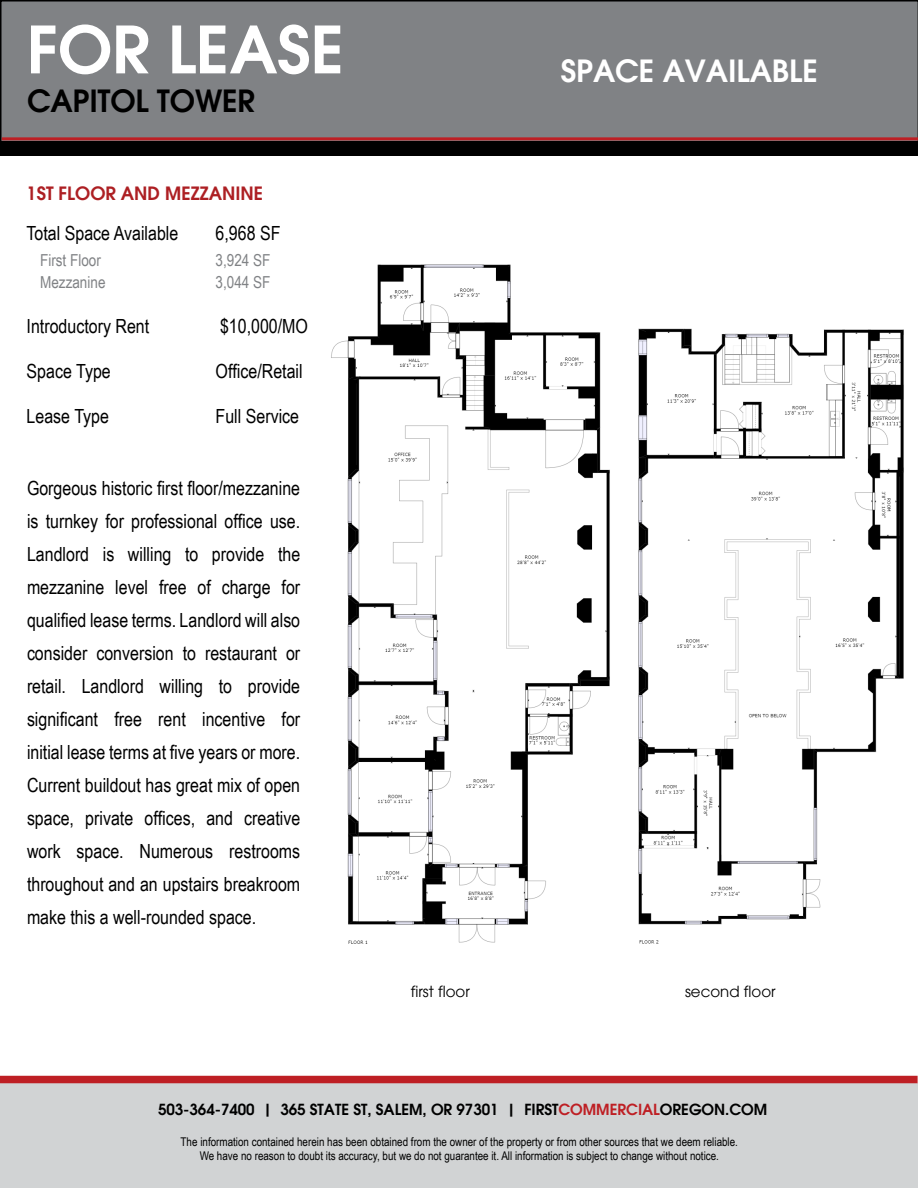
<style>
.page{position:relative;width:918px;height:1188px;background:#fff}
.page>*{position:absolute;margin:0;border:0;box-sizing:border-box;transform-origin:0 0}
.t1{font:600 64.5px "Avant Garde";color:#fff}
.t2{font:600 30px "Avant Garde";color:#fff}
.t3{font:600 30px "Avant Garde";color:#000}
.t4{font:19.5px/33px "Arial Narrow";color:#000;text-align:justify}
.t5{font:600 18px "Avant Garde";color:#ad1f23}
.t6{font:16.5px "Arial Narrow";color:#808285}
.t7{font:600 15px "Avant Garde";color:#000}
.t8{font:15px "Avant Garde";color:#000}
.t9{font:12px/14.4px "Arial Narrow";color:#000;text-align:center}
.s1{color:#be1f24}
</style>
<div class="page">
<div style="left:0;top:0;width:918px;height:141px;background:#808285"></div>
<div style="left:0;top:141px;width:918px;height:15px;background:#000"></div>
<hr style="left:2px;top:137px;width:916px;height:3px;background:#be1f24">
<div style="left:0;top:1083px;width:918px;height:105px;background:#d1d3d4"></div>
<div style="left:0;top:1076px;width:918px;height:7px;background:#be1f24"></div>
<img style="left:331px;top:264px;width:573px;height:680px">
<h1 class="t1" style="left:27px;top:8px;width:319px">FOR LEASE</h1>
<h2 class="t3" style="left:27px;top:82px;width:229px">CAPITOL TOWER</h2>
<p class="t5" style="left:27px;top:181px;width:238px">1ST FLOOR AND MEZZANINE</p>
<p class="t4" style="left:27px;top:216px;width:153px">Total Space Available</p>
<p class="t4" style="left:216px;top:216px;width:66px">6,968 SF</p>
<p class="t6" style="left:40px;top:248px;width:62px">First Floor</p>
<p class="t6" style="left:216px;top:248px;width:56px">3,924 SF</p>
<p class="t6" style="left:40px;top:270px;width:67px">Mezzanine</p>
<p class="t6" style="left:216px;top:270px;width:56px">3,044 SF</p>
<p class="t4" style="left:27px;top:309px;width:124px">Introductory Rent</p>
<p class="t4" style="left:220px;top:309px;width:90px">$10,000/MO</p>
<p class="t4" style="left:27px;top:354px;width:86px">Space Type</p>
<p class="t4" style="left:216px;top:354px;width:89px">Office/Retail</p>
<p class="t4" style="left:27px;top:399px;width:84px">Lease Type</p>
<p class="t4" style="left:216px;top:399px;width:85px">Full Service</p>
<p class="t4" style="left:27px;top:470px;width:275px">Gorgeous historic first floor/mezzanine is turnkey for professional office use.<br>Landlord is willing to provide the mezzanine level free of charge for qualified lease terms. Landlord will also consider conversion to restaurant or retail. Landlord willing to provide significant free rent incentive for initial lease terms at five years or more.<br>Current buildout has great mix of open space, private offices, and creative work space. Numerous restrooms throughout and an upstairs breakroom make this a well-rounded space.</p>
<h2 class="t2" style="left:561px;top:51px;width:259px">SPACE AVAILABLE</h2>
<p class="t8" style="left:411px;top:982px;width:61px">first floor</p>
<p class="t8" style="left:685px;top:982px;width:92px">second floor</p>
<p class="t7" style="left:158px;top:1099px;width:611px">503-364-7400 | 365 STATE ST, SALEM, OR 97301 | FIRST<span class="s1">COMMERCIAL</span>OREGON.COM</p>
<p class="t9" style="left:181px;top:1134px;width:559px">The information contained herein has been obtained from the owner of the property or from other sources that we deem reliable.<br>We have no reason to doubt its accuracy, but we do not guarantee it. All information is subject to change without notice.</p>
</div>
